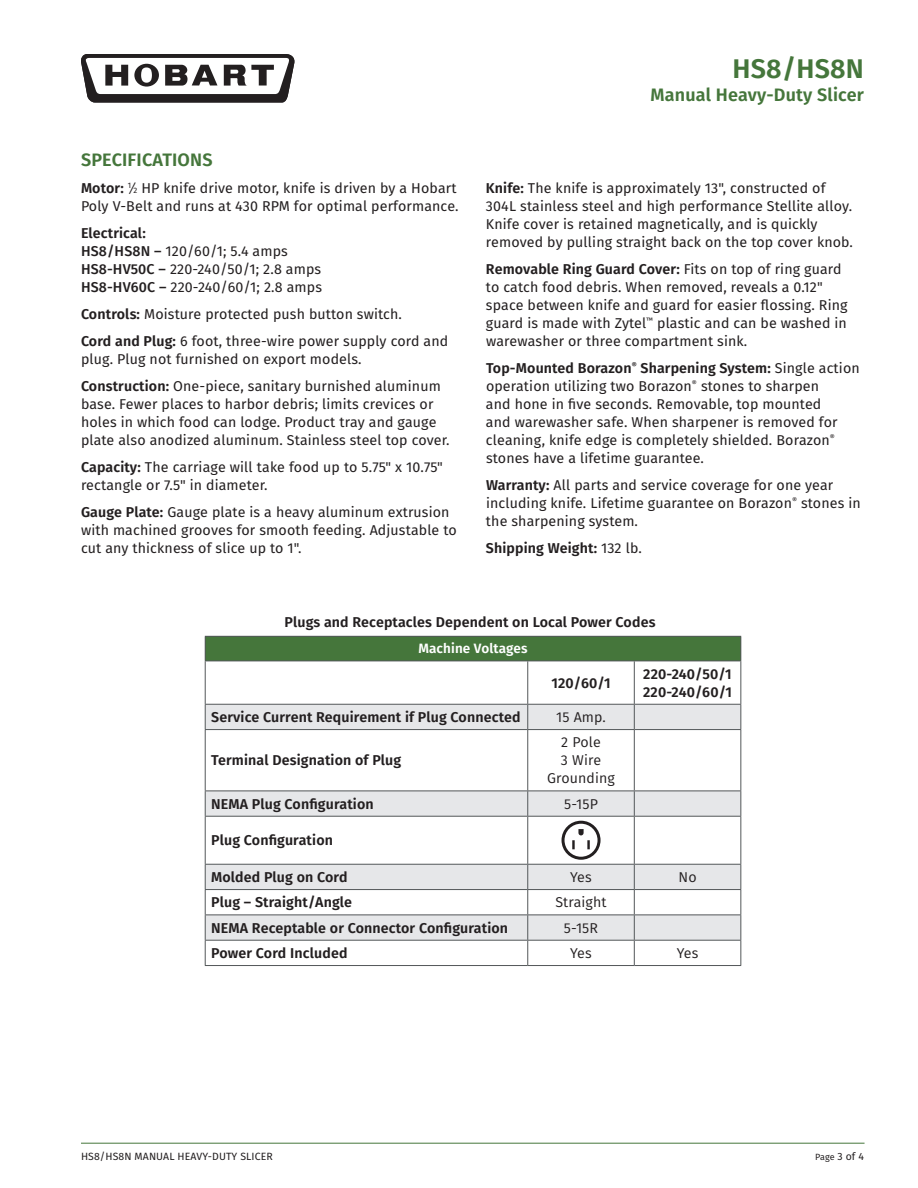
<style>
.page{position:relative;width:918px;height:1188px;background:#fff}
.page>*{position:absolute;margin:0;border:0;box-sizing:border-box;transform-origin:0 0}
.t1{font:600 27px "Fira Sans";letter-spacing:.01em;color:#45763b}
.t2{font:600 18px "Fira Sans";letter-spacing:.01em;color:#45763b}
.t3{font:14.25px/18px "Fira Sans";letter-spacing:.01em;color:#231f20}
.t4{font:600 14.25px/18px "Fira Sans";letter-spacing:.01em;color:#231f20}
.t5{font:14.25px/18px "Fira Sans";letter-spacing:.01em;color:#231f20;text-align:center}
.t6{font:600 13.5px "Fira Sans";letter-spacing:.01em;color:#fff}
.t7{font:10.5px "Fira Sans";letter-spacing:.01em;color:#231f20}
.t8{font:9px "Fira Sans";color:#231f20}
.s1{font-weight:600}
.s2{font-size:7.8px}
.s3{font-weight:500}
.s4{font-weight:400}
.s5{font-size:10.5px}
</style>
<div class="page">
<hr style="left:81px;top:1143px;width:784px;height:1px;background:#45763b">
<svg style="left:81px;top:54px;width:213px;height:49px"></svg>
<div style="left:205px;top:636px;width:536px;height:25px;background:#45763b"></div>
<svg style="left:206px;top:705px;width:534px;height:235px"></svg>
<hr style="left:205px;top:661px;width:1px;height:43px;background:#535759">
<hr style="left:527px;top:661px;width:1px;height:43px;background:#535759">
<hr style="left:634px;top:661px;width:1px;height:43px;background:#535759">
<hr style="left:740px;top:661px;width:1px;height:43px;background:#535759">
<hr style="left:205px;top:704px;width:323px;height:1px;background:#535759">
<svg style="left:205px;top:705px;width:1px;height:24px"></svg>
<hr style="left:528px;top:704px;width:106px;height:1px;background:#535759">
<svg style="left:527px;top:705px;width:1px;height:24px"></svg>
<hr style="left:634px;top:704px;width:107px;height:1px;background:#535759">
<svg style="left:634px;top:705px;width:1px;height:24px"></svg>
<svg style="left:740px;top:705px;width:1px;height:24px"></svg>
<hr style="left:205px;top:729px;width:323px;height:1px;background:#535759">
<hr style="left:205px;top:730px;width:1px;height:61px;background:#535759">
<hr style="left:528px;top:729px;width:106px;height:1px;background:#535759">
<hr style="left:527px;top:730px;width:1px;height:61px;background:#535759">
<hr style="left:634px;top:729px;width:107px;height:1px;background:#535759">
<hr style="left:634px;top:730px;width:1px;height:61px;background:#535759">
<hr style="left:740px;top:730px;width:1px;height:61px;background:#535759">
<hr style="left:205px;top:791px;width:323px;height:1px;background:#535759">
<svg style="left:205px;top:791px;width:1px;height:25px"></svg>
<hr style="left:528px;top:791px;width:106px;height:1px;background:#535759">
<svg style="left:527px;top:791px;width:1px;height:25px"></svg>
<hr style="left:634px;top:791px;width:107px;height:1px;background:#535759">
<svg style="left:634px;top:791px;width:1px;height:25px"></svg>
<svg style="left:740px;top:791px;width:1px;height:25px"></svg>
<hr style="left:205px;top:816px;width:323px;height:1px;background:#535759">
<hr style="left:205px;top:817px;width:1px;height:47px;background:#535759">
<hr style="left:528px;top:816px;width:106px;height:1px;background:#535759">
<hr style="left:527px;top:817px;width:1px;height:47px;background:#535759">
<hr style="left:634px;top:816px;width:107px;height:1px;background:#535759">
<hr style="left:634px;top:817px;width:1px;height:47px;background:#535759">
<hr style="left:740px;top:817px;width:1px;height:47px;background:#535759">
<hr style="left:205px;top:864px;width:323px;height:1px;background:#535759">
<hr style="left:528px;top:864px;width:106px;height:1px;background:#535759">
<hr style="left:634px;top:864px;width:107px;height:1px;background:#535759">
<hr style="left:205px;top:889px;width:323px;height:1px;background:#535759">
<hr style="left:528px;top:889px;width:106px;height:1px;background:#535759">
<hr style="left:634px;top:889px;width:107px;height:1px;background:#535759">
<hr style="left:205px;top:915px;width:323px;height:1px;background:#535759">
<hr style="left:528px;top:915px;width:106px;height:1px;background:#535759">
<hr style="left:634px;top:915px;width:107px;height:1px;background:#535759">
<hr style="left:205px;top:940px;width:323px;height:1px;background:#535759">
<svg style="left:205px;top:865px;width:1px;height:100px"></svg>
<hr style="left:528px;top:940px;width:106px;height:1px;background:#535759">
<svg style="left:527px;top:865px;width:1px;height:100px"></svg>
<hr style="left:634px;top:940px;width:107px;height:1px;background:#535759">
<svg style="left:634px;top:865px;width:1px;height:100px"></svg>
<svg style="left:740px;top:865px;width:1px;height:100px"></svg>
<hr style="left:205px;top:965px;width:323px;height:1px;background:#535759">
<hr style="left:528px;top:965px;width:106px;height:1px;background:#535759">
<hr style="left:634px;top:965px;width:107px;height:1px;background:#535759">
<hr style="left:205px;top:636px;width:323px;height:1px;background:#535759">
<hr style="left:528px;top:636px;width:106px;height:1px;background:#535759">
<hr style="left:634px;top:636px;width:107px;height:1px;background:#535759">
<svg style="left:205px;top:637px;width:1px;height:24px"></svg>
<svg style="left:740px;top:637px;width:1px;height:24px"></svg>
<hr style="left:205px;top:661px;width:323px;height:1px;background:#535759">
<hr style="left:528px;top:661px;width:106px;height:1px;background:#535759">
<hr style="left:634px;top:661px;width:107px;height:1px;background:#535759">
<svg style="left:562px;top:821px;width:39px;height:39px"></svg>
<p class="t2" style="left:81px;top:145px;width:133px">SPECIFICATIONS</p>
<p class="t3" style="left:81px;top:179px;width:379px"><span class="s1">Motor:</span> <sup>1</sup>⁄<span class="s2">2</span> HP knife drive motor, knife is driven by a Hobart<br>Poly V-Belt and runs at 430 RPM for optimal performance.</p>
<p class="t3" style="left:81px;top:224px;width:242px"><span class="s1">Electrical:<br></span><span class="s3">HS8/HS8N –</span> 120/60/1; 5.4 amps<br><span class="s3">HS8-HV50C –</span> 220-240/50/1; 2.8 amps<br><span class="s3">HS8-HV60C –</span> 220-240/60/1; 2.8 amps</p>
<p class="t3" style="left:81px;top:300px;width:369px;line-height:27px"><span class="s1">Controls:</span> Moisture protected push button switch.<br><span class="s1">Cord and Plug:</span> 6 foot, three-wire power supply cord and</p>
<p class="t3" style="left:81px;top:345px;width:361px;line-height:27px">plug. Plug not furnished on export models.<br><span class="s1">Construction:</span> One-piece, sanitary burnished aluminum</p>
<p class="t3" style="left:81px;top:395px;width:370px">base. Fewer places to harbor debris; limits crevices or holes in which food can lodge. Product tray and gauge plate also anodized aluminum. Stainless steel top cover.</p>
<p class="t3" style="left:81px;top:458px;width:363px"><span class="s1">Capacity:</span> The carriage will take food up to 5.75" x 10.75" rectangle or 7.5" in diameter.</p>
<p class="t3" style="left:81px;top:503px;width:377px"><span class="s1">Gauge Plate:</span> Gauge plate is a heavy aluminum extrusion with machined grooves for smooth feeding. Adjustable to cut any thickness of slice up to 1".</p>
<h1 class="t1" style="left:732px;top:47px;width:133px">HS8/HS8N</h1>
<p class="t2" style="left:651px;top:80px;width:215px">Manual Heavy-Duty Slicer</p>
<p class="t3" style="left:486px;top:178px;width:369px"><span class="s1">Knife:</span> The knife is approximately 13", constructed of 304L stainless steel and high performance Stellite alloy.<br>Knife cover is retained magnetically, and is quickly removed by pulling straight back on the top cover knob.</p>
<p class="t3" style="left:486px;top:259px;width:363px"><span class="s1">Removable Ring Guard Cover:</span> Fits on top of ring guard to catch food debris. When removed, reveals a 0.12" space between knife and guard for easier flossing. Ring guard is made with Zytel<sup>™</sup> plastic and can be washed in warewasher or three compartment sink.</p>
<p class="t3" style="left:486px;top:358px;width:375px"><span class="s1">Top-Mounted Borazon</span><sup>®</sup> <span class="s1">Sharpening System:</span> Single action operation utilizing two Borazon<sup>®</sup> stones to sharpen<br>and hone in five seconds. Removable, top mounted<br>and warewasher safe. When sharpener is removed for cleaning, knife edge is completely shielded. Borazon<sup>® </sup>stones have a lifetime guarantee.</p>
<p class="t3" style="left:486px;top:475px;width:376px"><span class="s1">Warranty:</span> All parts and service coverage for one year including knife. Lifetime guarantee on Borazon<sup>®</sup> stones in the sharpening system.</p>
<p class="t4" style="left:486px;top:538px;width:157px">Shipping Weight: <span class="s4">132 lb.</span></p>
<p class="t4" style="left:285px;top:613px;width:372px">Plugs and Receptacles Dependent on Local Power Codes</p>
<p class="t6" style="left:418px;top:638px;width:111px">Machine Voltages</p>
<p class="t4" style="left:551px;top:673px;width:61px">120/60/1</p>
<p class="t4" style="left:643px;top:664px;width:90px">220-240/50/1<br>220-240/60/1</p>
<p class="t4" style="left:211px;top:707px;width:311px">Service Current Requirement if Plug Connected</p>
<p class="t5" style="left:556px;top:708px;width:51px">15 Amp.</p>
<p class="t4" style="left:211px;top:751px;width:192px">Terminal Designation of Plug</p>
<p class="t5" style="left:547px;top:733px;width:69px">2 Pole<br>3 Wire<br>Grounding</p>
<p class="t4" style="left:211px;top:794px;width:164px">NEMA Plug Configuration</p>
<p class="t5" style="left:564px;top:794px;width:35px">5-15P</p>
<p class="t4" style="left:211px;top:831px;width:123px">Plug Configuration</p>
<p class="t4" style="left:211px;top:867px;width:138px">Molded Plug on Cord</p>
<p class="t5" style="left:570px;top:868px;width:23px">Yes</p>
<p class="t5" style="left:679px;top:868px;width:20px">No</p>
<p class="t4" style="left:211px;top:893px;width:142px">Plug – Straight/Angle</p>
<p class="t5" style="left:555px;top:893px;width:53px">Straight</p>
<p class="t4" style="left:211px;top:918px;width:298px">NEMA Receptable or Connector Configuration</p>
<p class="t5" style="left:564px;top:918px;width:36px">5-15R</p>
<p class="t4" style="left:211px;top:943px;width:138px">Power Cord Included</p>
<p class="t5" style="left:570px;top:944px;width:23px">Yes</p>
<p class="t5" style="left:677px;top:944px;width:23px">Yes</p>
<p class="t7" style="left:81px;top:1148px;width:193px">HS8/HS8N MANUAL HEAVY-DUTY SLICER</p>
<p class="t8" style="left:815px;top:1150px;width:50px">Page <span class="s5">3 of 4</span></p>
</div>
